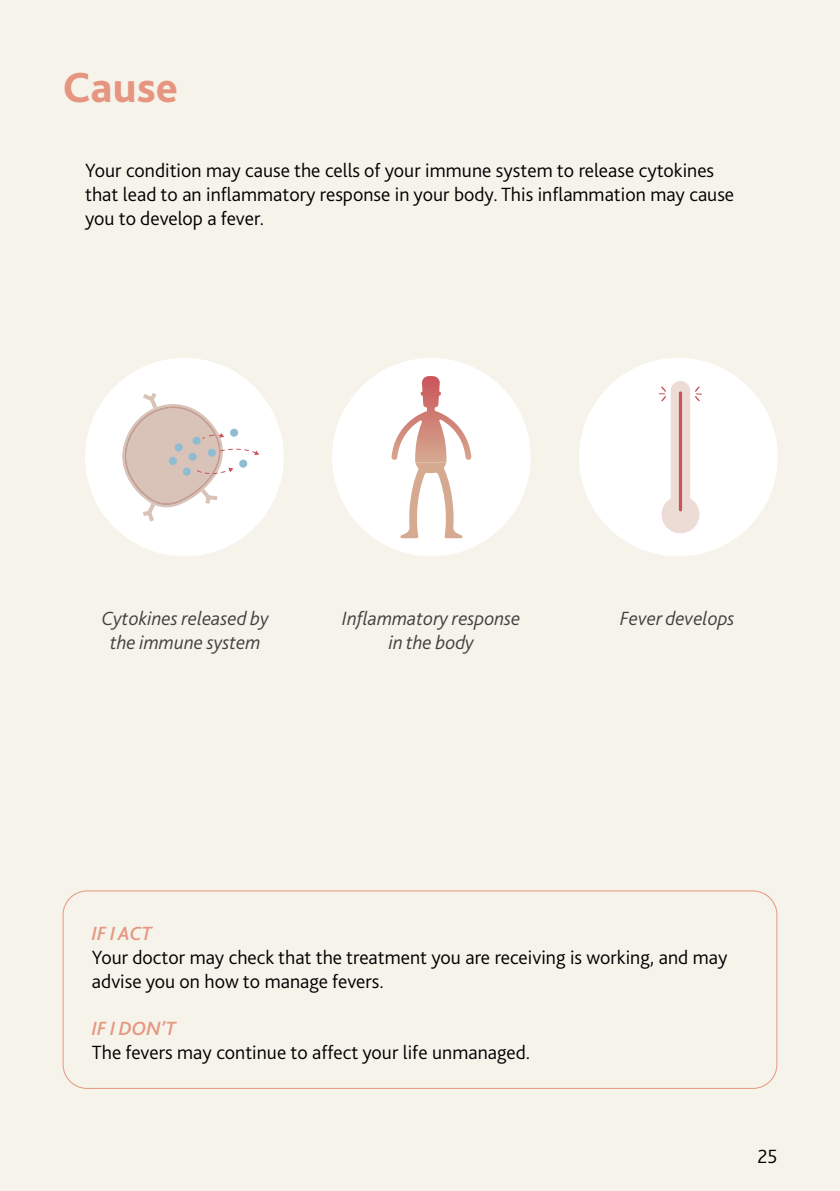
<style>
.page{position:relative;width:840px;height:1191px;background:#fff}
.page>*{position:absolute;margin:0;border:0;box-sizing:border-box;transform-origin:0 0}
.t1{font:800 44px "Bliss 2";color:#e69680}
.t2{font:300 20px/24px "Bliss 2";color:#000}
.t3{font:italic 300 20px/24px "Bliss 2";color:#404040;text-align:center}
.t4{font:italic 500 20px "Bliss 2";color:#e69680}
</style>
<div class="page">
<div style="left:0;top:0;width:839px;height:1191px;background:#f5f3ea"></div>
<div style="left:63px;top:890px;width:714px;height:199px;border:1px solid #e69680;border-radius:24px"></div>
<div style="left:85px;top:358px;width:198px;height:198px;background:#fff;border-radius:50%"></div>
<svg style="left:122px;top:393px;width:137px;height:128px"></svg>
<div style="left:332px;top:358px;width:198px;height:198px;background:#fff;border-radius:50%"></div>
<svg style="left:391px;top:376px;width:71px;height:162px"></svg>
<div style="left:578px;top:358px;width:199px;height:198px;background:#fff;border-radius:50%"></div>
<svg style="left:658px;top:381px;width:44px;height:152px"></svg>
<h1 class="t1" style="left:62px;top:60px;width:117px">Cause</h1>
<p class="t2" style="left:85px;top:158px;width:650px">Your condition may cause the cells of your immune system to release cytokines that lead to an inflammatory response in your body. This inflammation may cause you to develop a fever.</p>
<p class="t3" style="left:102px;top:606px;width:168px">Cytokines released by the immune system</p>
<p class="t3" style="left:342px;top:606px;width:180px">Inflammatory response in the body</p>
<p class="t3" style="left:620px;top:606px;width:116px">Fever develops</p>
<p class="t4" style="left:92px;top:920px;width:61px">IF I ACT</p>
<p class="t2" style="left:92px;top:944px;width:636px">Your doctor may check that the treatment you are receiving is working, and may advise you on how to manage fevers.</p>
<p class="t4" style="left:92px;top:1015px;width:85px">IF I DON’T</p>
<p class="t2" style="left:92px;top:1039px;width:439px">The fevers may continue to affect your life unmanaged.</p>
<p class="t2" style="left:756px;top:1143px;width:22px">25</p>
</div>
